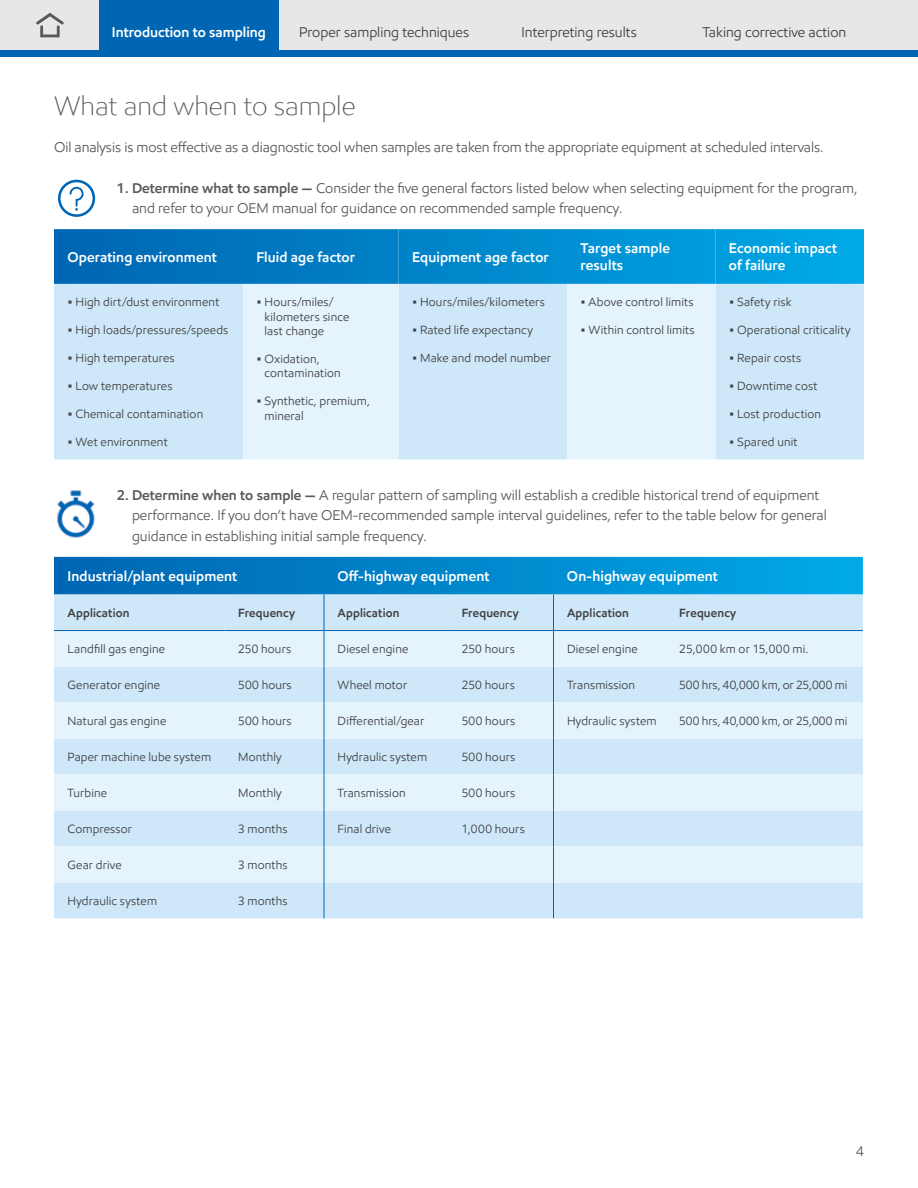
<style>
.page{position:relative;width:918px;height:1188px;background:#fff}
.page>*{position:absolute;margin:0;border:0;box-sizing:border-box;transform-origin:0 0}
.t1{font:300 27px "E Mprint";color:#58595b}
.t2{font:14.25px/20.2px "E Mprint";color:#58595b}
.t3{font:600 14.25px/17.1px "E Mprint";letter-spacing:.005em;color:#fff}
.t4{font:14.25px "E Mprint";color:#414042}
.t5{font:12px/14.4px "E Mprint";letter-spacing:.015em;color:#414042}
.t6{font:600 12px "E Mprint";letter-spacing:.015em;color:#414042}
.s1{font-weight:600}
</style>
<div class="page">
<svg style="left:54px;top:229px;width:810px;height:55px;background:#0185ca"></svg>
<svg style="left:243px;top:229px;width:473px;height:55px;background:#0188cd"></svg>
<div style="left:54px;top:284px;width:810px;height:175px;background:#cee8f9"></div>
<svg style="left:243px;top:284px;width:473px;height:175px;background:#dceffa"></svg>
<svg style="left:54px;top:557px;width:809px;height:38px;background:#0488cc"></svg>
<div style="left:54px;top:595px;width:809px;height:323px;background:#cee8f9"></div>
<svg style="left:54px;top:631px;width:809px;height:251px;background:#dbeefa"></svg>
<hr style="left:54px;top:630px;width:171px;height:1px;background:#0066b3">
<hr style="left:225px;top:630px;width:99px;height:1px;background:#0066b3">
<hr style="left:324px;top:630px;width:124px;height:1px;background:#0066b3">
<hr style="left:448px;top:630px;width:105px;height:1px;background:#0066b3">
<hr style="left:554px;top:630px;width:112px;height:1px;background:#0066b3">
<hr style="left:666px;top:630px;width:197px;height:1px;background:#0066b3">
<hr style="left:324px;top:595px;width:1px;height:35px;background:#0066b3">
<hr style="left:324px;top:631px;width:1px;height:36px;background:#0066b3">
<hr style="left:324px;top:667px;width:1px;height:35px;background:#0066b3">
<hr style="left:324px;top:702px;width:1px;height:36px;background:#0066b3">
<hr style="left:553px;top:702px;width:1px;height:36px;background:#0066b3">
<hr style="left:324px;top:738px;width:1px;height:36px;background:#0066b3">
<hr style="left:324px;top:774px;width:1px;height:36px;background:#0066b3">
<hr style="left:324px;top:810px;width:1px;height:36px;background:#0066b3">
<hr style="left:324px;top:846px;width:1px;height:36px;background:#0066b3">
<hr style="left:324px;top:882px;width:1px;height:36px;background:#0066b3">
<hr style="left:553px;top:595px;width:1px;height:35px;background:#0066b3">
<hr style="left:553px;top:631px;width:1px;height:36px;background:#0066b3">
<hr style="left:553px;top:667px;width:1px;height:35px;background:#0066b3">
<hr style="left:553px;top:738px;width:1px;height:36px;background:#0066b3">
<hr style="left:553px;top:774px;width:1px;height:36px;background:#0066b3">
<hr style="left:553px;top:810px;width:1px;height:36px;background:#0066b3">
<hr style="left:553px;top:846px;width:1px;height:36px;background:#0066b3">
<hr style="left:553px;top:882px;width:1px;height:36px;background:#0066b3">
<img style="left:57px;top:490px;width:38px;height:48px">
<div style="left:58px;top:180px;width:37px;height:37px;border:3px solid #0066b3;border-radius:50%"></div>
<svg style="left:69px;top:186px;width:15px;height:25px"></svg>
<div style="left:0;top:0;width:918px;height:50px;background:#e6e7e8"></div>
<div style="left:0;top:50px;width:918px;height:7px;background:#0066b3"></div>
<div style="left:40px;top:25px;width:20px;height:12px;border:3px solid #58595b"></div>
<svg style="left:36px;top:13px;width:28px;height:14px"></svg>
<div style="left:99px;top:0;width:180px;height:51px;background:#0066b3"></div>
<p class="t3" style="left:112px;top:24px;width:156px">Introduction to sampling</p>
<p class="t4" style="left:299px;top:24px;width:172px">Proper sampling techniques</p>
<p class="t4" style="left:522px;top:24px;width:117px">Interpreting results</p>
<p class="t4" style="left:702px;top:24px;width:145px">Taking corrective action</p>
<h1 class="t1" style="left:54px;top:89px;width:303px">What and when to sample</h1>
<p class="t2" style="left:54px;top:137px;width:771px">Oil analysis is most effective as a diagnostic tool when samples are taken from the appropriate equipment at scheduled intervals.</p>
<p class="t2" style="left:132px;top:178px;width:727px;text-indent:-15px"><span class="s1">1. Determine what to sample —</span> Consider the five general factors listed below when selecting equipment for the program, and refer to your OEM manual for guidance on recommended sample frequency.</p>
<p class="t3" style="left:68px;top:248px;width:151px">Operating environment</p>
<p class="t3" style="left:256px;top:248px;width:100px">Fluid age factor</p>
<p class="t3" style="left:412px;top:248px;width:138px">Equipment age factor</p>
<p class="t3" style="left:580px;top:240px;width:91px">Target sample results</p>
<p class="t3" style="left:729px;top:240px;width:110px">Economic impact of failure</p>
<p class="t5" style="left:68px;top:295px;width:153px">• High dirt/dust environment</p>
<p class="t5" style="left:68px;top:323px;width:162px">• High loads/pressures/speeds</p>
<p class="t5" style="left:68px;top:351px;width:109px">• High temperatures</p>
<p class="t5" style="left:68px;top:379px;width:107px">• Low temperatures</p>
<p class="t5" style="left:68px;top:407px;width:137px">• Chemical contamination</p>
<p class="t5" style="left:68px;top:435px;width:102px">• Wet environment</p>
<p class="t5" style="left:265px;top:295px;width:86px;text-indent:-8px">• Hours/miles/ kilometers since last change</p>
<p class="t5" style="left:265px;top:352px;width:78px;text-indent:-8px">• Oxidation, contamination</p>
<p class="t5" style="left:265px;top:394px;width:107px;text-indent:-8px">• Synthetic, premium, mineral</p>
<p class="t5" style="left:412px;top:295px;width:134px">• Hours/miles/kilometers</p>
<p class="t5" style="left:412px;top:323px;width:122px">• Rated life expectancy</p>
<p class="t5" style="left:412px;top:351px;width:141px">• Make and model number</p>
<p class="t5" style="left:729px;top:295px;width:64px">• Safety risk</p>
<p class="t5" style="left:729px;top:323px;width:123px">• Operational criticality</p>
<p class="t5" style="left:729px;top:351px;width:74px">• Repair costs</p>
<p class="t5" style="left:729px;top:379px;width:90px">• Downtime cost</p>
<p class="t5" style="left:729px;top:407px;width:94px">• Lost production</p>
<p class="t5" style="left:729px;top:435px;width:70px">• Spared unit</p>
<p class="t5" style="left:580px;top:295px;width:115px">• Above control limits</p>
<p class="t5" style="left:580px;top:323px;width:116px">• Within control limits</p>
<p class="t2" style="left:132px;top:485px;width:696px;text-indent:-15px"><span class="s1">2. Determine when to sample —</span> A regular pattern of sampling will establish a credible historical trend of equipment performance. If you don’t have OEM-recommended sample interval guidelines, refer to the table below for general guidance in establishing initial sample frequency.</p>
<p class="t3" style="left:68px;top:567px;width:171px">Industrial/plant equipment</p>
<p class="t3" style="left:337px;top:567px;width:154px">Off-highway equipment</p>
<p class="t3" style="left:567px;top:567px;width:153px">On-highway equipment</p>
<p class="t6" style="left:68px;top:606px;width:64px">Application</p>
<p class="t6" style="left:238px;top:606px;width:58px">Frequency</p>
<p class="t6" style="left:338px;top:606px;width:64px">Application</p>
<p class="t6" style="left:462px;top:606px;width:58px">Frequency</p>
<p class="t6" style="left:567px;top:606px;width:64px">Application</p>
<p class="t6" style="left:679px;top:606px;width:58px">Frequency</p>
<p class="t5" style="left:68px;top:642px;width:99px">Landfill gas engine</p>
<p class="t5" style="left:238px;top:642px;width:55px">250 hours</p>
<p class="t5" style="left:338px;top:642px;width:72px">Diesel engine</p>
<p class="t5" style="left:462px;top:642px;width:55px">250 hours</p>
<p class="t5" style="left:567px;top:642px;width:72px">Diesel engine</p>
<p class="t5" style="left:679px;top:642px;width:131px">25,000 km or 15,000 mi.</p>
<p class="t5" style="left:68px;top:678px;width:94px">Generator engine</p>
<p class="t5" style="left:238px;top:678px;width:55px">500 hours</p>
<p class="t5" style="left:338px;top:678px;width:71px">Wheel motor</p>
<p class="t5" style="left:462px;top:678px;width:55px">250 hours</p>
<p class="t5" style="left:567px;top:678px;width:70px">Transmission</p>
<p class="t5" style="left:679px;top:678px;width:170px">500 hrs, 40,000 km, or 25,000 mi</p>
<p class="t5" style="left:68px;top:714px;width:100px">Natural gas engine</p>
<p class="t5" style="left:238px;top:714px;width:55px">500 hours</p>
<p class="t5" style="left:338px;top:714px;width:88px">Differential/gear</p>
<p class="t5" style="left:462px;top:714px;width:55px">500 hours</p>
<p class="t5" style="left:567px;top:714px;width:91px">Hydraulic system</p>
<p class="t5" style="left:679px;top:714px;width:170px">500 hrs, 40,000 km, or 25,000 mi</p>
<p class="t5" style="left:68px;top:750px;width:145px">Paper machine lube system</p>
<p class="t5" style="left:238px;top:750px;width:45px">Monthly</p>
<p class="t5" style="left:338px;top:750px;width:91px">Hydraulic system</p>
<p class="t5" style="left:462px;top:750px;width:55px">500 hours</p>
<p class="t5" style="left:68px;top:786px;width:41px">Turbine</p>
<p class="t5" style="left:238px;top:786px;width:45px">Monthly</p>
<p class="t5" style="left:338px;top:786px;width:70px">Transmission</p>
<p class="t5" style="left:462px;top:786px;width:55px">500 hours</p>
<p class="t5" style="left:68px;top:822px;width:66px">Compressor</p>
<p class="t5" style="left:238px;top:822px;width:51px">3 months</p>
<p class="t5" style="left:338px;top:822px;width:55px">Final drive</p>
<p class="t5" style="left:462px;top:822px;width:65px">1,000 hours</p>
<p class="t5" style="left:68px;top:857px;width:56px">Gear drive</p>
<p class="t5" style="left:238px;top:857px;width:51px">3 months</p>
<p class="t5" style="left:68px;top:893px;width:91px">Hydraulic system</p>
<p class="t5" style="left:238px;top:893px;width:51px">3 months</p>
<p class="t2" style="left:856px;top:1141px;width:9px">4</p>
</div>
